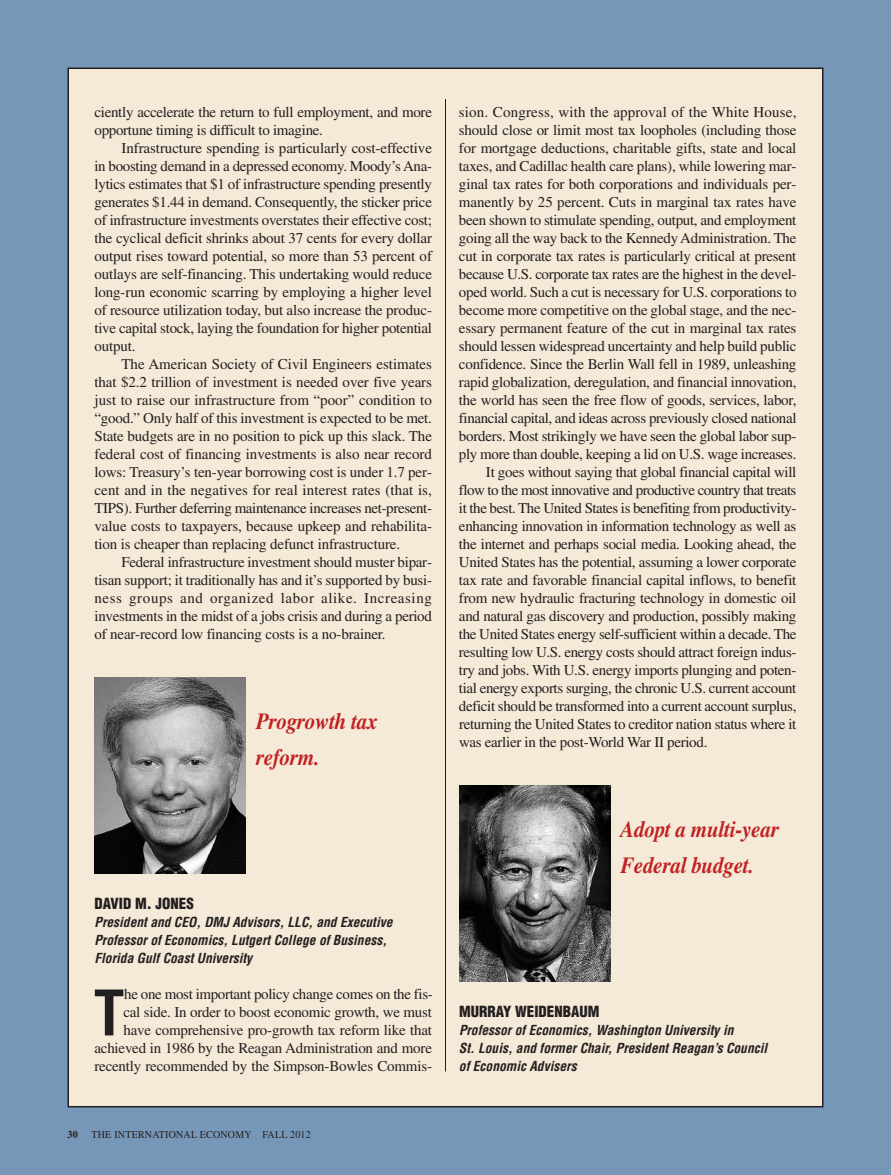
<style>
.page{position:relative;width:891px;height:1175px;background:#fff}
.page>*{position:absolute;margin:0;border:0;box-sizing:border-box;transform-origin:0 0}
.t1{font:700 condensed 61.2px "Helvetica";color:#231f20}
.t2{font:italic 700 23.1px/36px "Times";letter-spacing:-.01em;color:#c12123;scale:.91 1}
.t3{font:15px/18px "Times";letter-spacing:-.02em;color:#231f20;text-align:justify}
.t4{font:15px "Times";letter-spacing:.01em;color:#231f20}
.t5{font:900 condensed 15px "Helvetica";color:#231f20}
.t6{font:italic 700 condensed 13.5px/18px "Helvetica";color:#231f20}
.t7{font:10.5px "Times";letter-spacing:.025em;color:#231f20;scale:.95 1}
.t8{font:700 10.5px "Times";color:#231f20;scale:.95 1}
</style>
<div class="page">
<div style="left:0;top:0;width:891px;height:1174px;background:#7797b8"></div>
<div style="left:68px;top:68px;width:755px;height:1038px;background:#f5e9d7"></div>
<hr style="left:445px;top:99px;width:1px;height:972px;background:#231f20">
<img style="left:94px;top:677px;width:152px;height:196px">
<img style="left:459px;top:785px;width:151px;height:196px">
<p class="t3" style="left:94px;top:105px;width:339px">ciently accelerate the return to full employment, and more opportune timing is difficult to imagine.</p>
<p class="t3" style="left:94px;top:141px;width:339px;text-indent:27px">Infrastructure spending is particularly cost-effective in boosting demand in a depressed economy. Moody’s Ana&shy;lytics estimates that $1 of infrastructure spending presently generates $1.44 in demand. Consequently, the sticker price of infrastructure investments overstates their effective cost; the cyclical deficit shrinks about 37 cents for every dollar output rises toward potential, so more than 53 percent of outlays are self-financing. This undertaking would reduce long-run economic scarring by employing a higher level of resource utilization today, but also increase the produc&shy;tive capital stock, laying the foundation for higher potential output.</p>
<p class="t3" style="left:94px;top:357px;width:339px;text-indent:27px">The American Society of Civil Engineers estimates that $2.2 trillion of investment is needed over five years just to raise our infrastructure from “poor” condition to “good.” Only half of this investment is expected to be met.<br>State budgets are in no position to pick up this slack. The federal cost of financing investments is also near record lows: Treasury’s ten-year borrowing cost is under 1.7 per&shy;cent and in the negatives for real interest rates (that is, TIPS). Further deferring maintenance increases net-present&shy;value costs to taxpayers, because upkeep and rehabilita&shy;tion is cheaper than replacing defunct infrastructure.</p>
<p class="t3" style="left:94px;top:555px;width:339px;text-indent:27px">Federal infrastructure investment should muster bipar&shy;tisan support; it traditionally has and it’s supported by busi&shy;ness groups and organized labor alike. Increasing investments in the midst of a jobs crisis and during a period of near-record low financing costs is a no-brainer.</p>
<h2 class="t2" style="left:256px;top:705px;width:135px">Progrowth tax reform.</h2>
<p class="t5" style="left:94px;top:898px;width:101px">DAVID M. JONES</p>
<p class="t6" style="left:94px;top:914px;width:300px">President and CEO, DMJ Advisors, LLC, and Executive<br>Professor of Economics, Lutgert College of Business,<br>Florida Gulf Coast University</p>
<h1 class="t1" style="left:94px;top:989px;width:32px">T</h1>
<p class="t3" style="left:94px;top:987px;width:340px;text-align:right">he one most important policy change comes on the fis-<br>cal side. In order to boost economic growth, we must have comprehensive pro-growth tax reform like that achieved in 1986 by the Reagan Administration and more recently recommended by the Simpson-Bowles Commis-</p>
<p class="t8" style="left:68px;top:1130px;width:12px">30</p>
<p class="t7" style="left:92px;top:1130px;width:232px">THE INTERNATIONAL ECONOMY FALL 2012</p>
<p class="t4" style="left:459px;top:107px;width:339px">sion. Congress, with the approval of the White House,</p>
<p class="t3" style="left:459px;top:123px;width:339px">should close or limit most tax loopholes (including those</p>
<p class="t3" style="left:459px;top:141px;width:339px">for mortgage deductions, charitable gifts, state and local</p>
<p class="t3" style="left:459px;top:159px;width:339px">taxes, and Cadillac health care plans), while lowering mar-</p>
<p class="t3" style="left:459px;top:177px;width:339px">ginal tax rates for both corporations and individuals per-</p>
<p class="t3" style="left:459px;top:195px;width:339px">manently by 25 percent. Cuts in marginal tax rates have</p>
<p class="t3" style="left:459px;top:213px;width:339px">been shown to stimulate spending, output, and employment</p>
<p class="t3" style="left:459px;top:231px;width:339px">going all the way back to the Kennedy Administration. The</p>
<p class="t3" style="left:459px;top:249px;width:339px">cut in corporate tax rates is particularly critical at present</p>
<p class="t3" style="left:459px;top:267px;width:339px">because U.S. corporate tax rates are the highest in the devel-</p>
<p class="t3" style="left:459px;top:285px;width:339px">oped world. Such a cut is necessary for U.S. corporations to</p>
<p class="t3" style="left:459px;top:303px;width:339px">become more competitive on the global stage, and the nec-</p>
<p class="t3" style="left:459px;top:321px;width:339px">essary permanent feature of the cut in marginal tax rates</p>
<p class="t3" style="left:459px;top:339px;width:339px">should lessen widespread uncertainty and help build public</p>
<p class="t3" style="left:459px;top:357px;width:339px">confidence. Since the Berlin Wall fell in 1989, unleashing</p>
<p class="t3" style="left:459px;top:375px;width:339px">rapid globalization, deregulation, and financial innovation,</p>
<p class="t3" style="left:459px;top:393px;width:339px">the world has seen the free flow of goods, services, labor,</p>
<p class="t3" style="left:459px;top:411px;width:339px">financial capital, and ideas across previously closed national</p>
<p class="t3" style="left:459px;top:429px;width:339px">borders. Most strikingly we have seen the global labor sup-</p>
<p class="t3" style="left:459px;top:447px;width:339px">ply more than double, keeping a lid on U.S. wage increases.</p>
<p class="t3" style="left:486px;top:465px;width:312px">It goes without saying that global financial capital will</p>
<p class="t3" style="left:459px;top:483px;width:339px">flow to the most innovative and productive country that treats</p>
<p class="t3" style="left:459px;top:501px;width:339px">it the best. The United States is benefiting from productivity-</p>
<p class="t3" style="left:459px;top:519px;width:339px">enhancing innovation in information technology as well as</p>
<p class="t3" style="left:459px;top:537px;width:339px">the internet and perhaps social media. Looking ahead, the</p>
<p class="t3" style="left:459px;top:555px;width:339px">United States has the potential, assuming a lower corporate</p>
<p class="t3" style="left:459px;top:573px;width:339px">tax rate and favorable financial capital inflows, to benefit</p>
<p class="t3" style="left:459px;top:591px;width:339px">from new hydraulic fracturing technology in domestic oil</p>
<p class="t3" style="left:459px;top:609px;width:339px">and natural gas discovery and production, possibly making</p>
<p class="t3" style="left:459px;top:627px;width:339px">the United States energy self-sufficient within a decade. The</p>
<p class="t3" style="left:459px;top:645px;width:339px">resulting low U.S. energy costs should attract foreign indus-</p>
<p class="t3" style="left:459px;top:663px;width:339px">try and jobs. With U.S. energy imports plunging and poten-</p>
<p class="t3" style="left:459px;top:681px;width:339px">tial energy exports surging, the chronic U.S. current account</p>
<p class="t3" style="left:459px;top:699px;width:339px">deficit should be transformed into a current account surplus,</p>
<p class="t3" style="left:459px;top:717px;width:339px">returning the United States to creditor nation status where it</p>
<p class="t3" style="left:459px;top:735px;width:250px">was earlier in the post-World War II period.</p>
<h2 class="t2" style="left:620px;top:813px;width:176px">Adopt a multi-year<br>Federal budget.</h2>
<p class="t5" style="left:459px;top:1006px;width:142px">MURRAY WEIDENBAUM</p>
<p class="t6" style="left:459px;top:1022px;width:310px">Professor of Economics, Washington University in<br>St. Louis, and former Chair, President Reagan’s Council of Economic Advisers</p>
</div>
